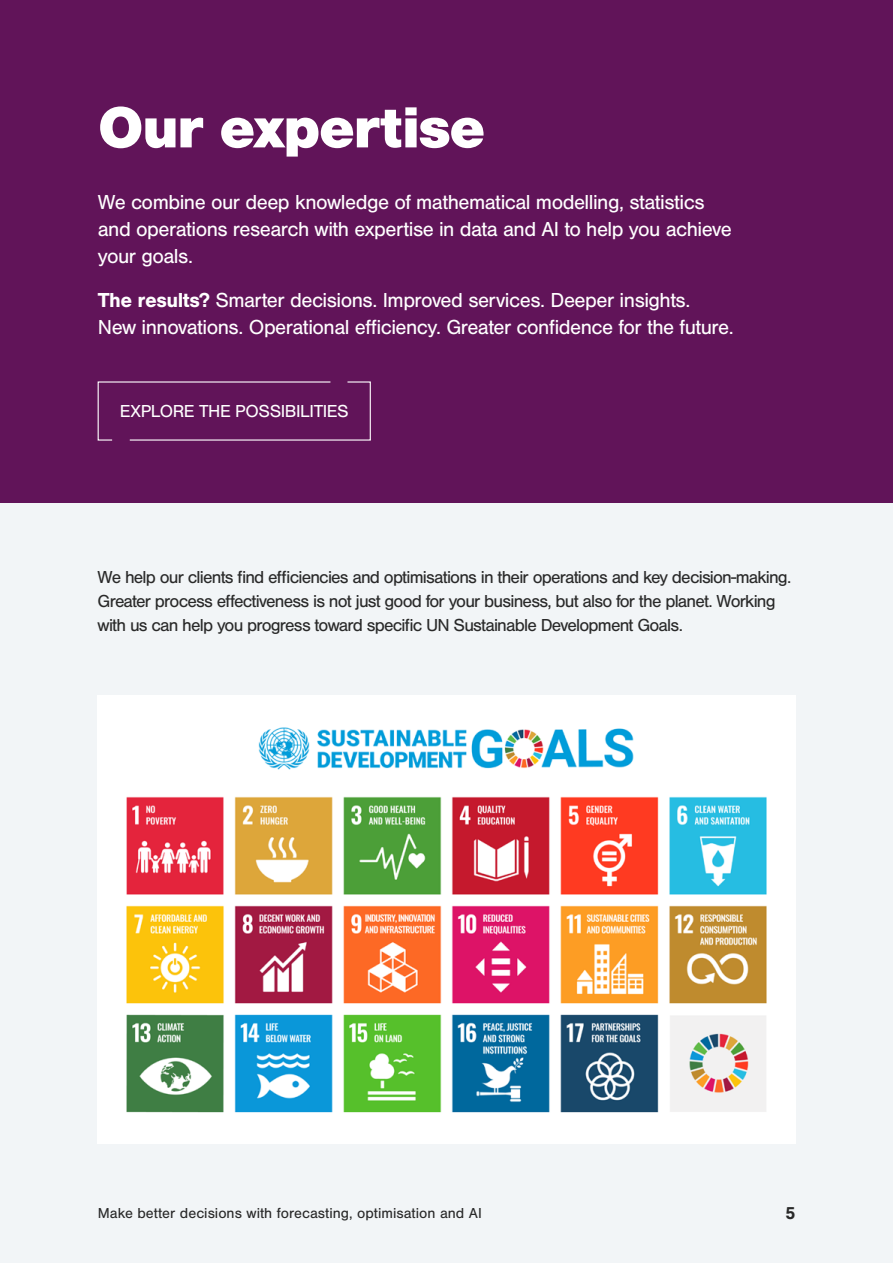
<style>
.page{position:relative;width:893px;height:1263px;background:#f2f5f7}
.page>*{position:absolute;margin:0;border:0;box-sizing:border-box;transform-origin:0 0}
.t1{font:900 60px "Nimbus San";letter-spacing:-.025em;color:#fff}
.t2{font:21px/27px "Nimbus San";letter-spacing:-.025em;color:#fff}
.t3{font:18px/24px "Nimbus San";letter-spacing:-.045em;color:#292929}
.t4{font:18px "Nimbus San";letter-spacing:-.025em;color:#fff}
.t5{font:700 18px "Nimbus San";color:#292929}
.t6{font:15px "Nimbus San";color:#292929}
.s1{font-weight:700}
</style>
<div class="page">
<div style="left:0;top:0;width:893px;height:502px;background:#611459"></div>
<svg style="left:97px;top:381px;width:274px;height:60px"></svg>
<img style="left:98px;top:695px;width:697px;height:448px">
<h1 class="t1" style="left:98px;top:93px;width:389px">Our expertise</h1>
<p class="t2" style="left:98px;top:189px;width:636px">We combine our deep knowledge of mathematical modelling, statistics and operations research with expertise in data and AI to help you achieve your goals.</p>
<p class="t2" style="left:98px;top:287px;width:637px"><span class="s1">The results?</span> Smarter decisions. Improved services. Deeper insights.<br>New innovations. Operational efficiency. Greater confidence for the future.</p>
<p class="t4" style="left:120px;top:401px;width:230px">EXPLORE THE POSSIBILITIES</p>
<p class="t3" style="left:98px;top:566px;width:695px">We help our clients find efficiencies and optimisations in their operations and key decision-making.<br>Greater process effectiveness is not just good for your business, but also for the planet. Working with us can help you progress toward specific UN Sustainable Development Goals.</p>
<p class="t6" style="left:98px;top:1205px;width:386px">Make better decisions with forecasting, optimisation and AI</p>
<p class="t5" style="left:785px;top:1203px;width:12px">5</p>
</div>
